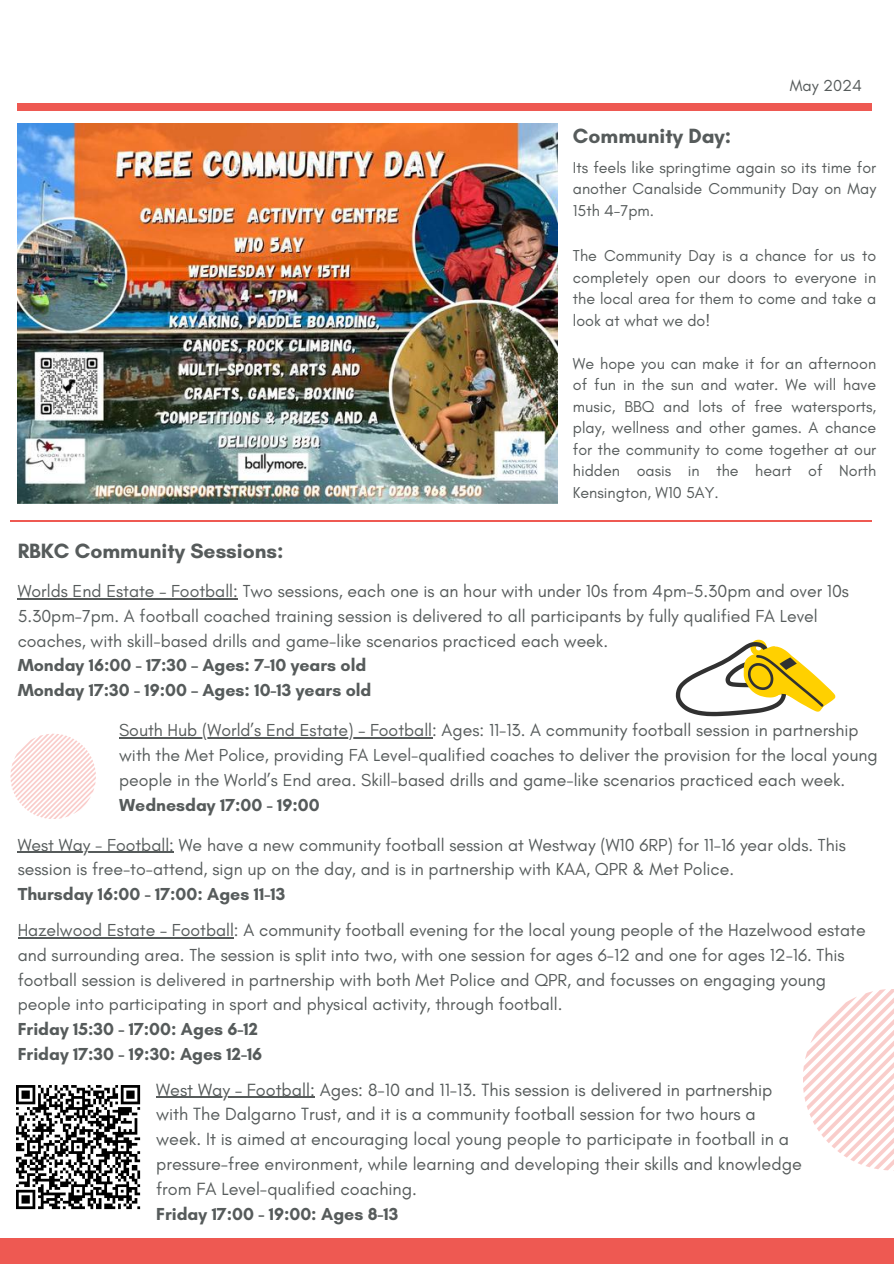
<style>
.page{position:relative;width:894px;height:1264px;background:#fff}
.page>*{position:absolute;margin:0;border:0;box-sizing:border-box;transform-origin:0 0}
.t1{font:700 21px "Glacial Indifference";color:#565b5b}
.t2{font:18px/24.8px "Glacial Indifference";color:#565b5b}
.t3{font:17.7px/24.8px "Glacial Indifference";color:#565b5b}
.t4{font:700 17.7px/24.8px "Glacial Indifference";color:#565b5b}
.t5{font:16.2px "Glacial Indifference";color:#565b5b}
.t6{font:16.05px/21.5px "Glacial Indifference";color:#565b5b;text-align:justify}
</style>
<div class="page">
<div style="left:0;top:1238px;width:893px;height:25px;background:#ee5952"></div>
<div style="left:18px;top:103px;width:854px;height:8px;background:#ee5952"></div>
<svg style="left:803px;top:989px;width:90px;height:181px"></svg>
<hr style="left:10px;top:521px;width:861px;height:1px;background:#ee5952">
<svg style="left:10px;top:733px;width:86px;height:86px"></svg>
<hr style="left:18px;top:598px;width:220px;height:1px;background:#565b5b">
<svg style="left:675px;top:639px;width:160px;height:77px"></svg>
<svg style="left:16px;top:1085px;width:125px;height:125px"></svg>
<hr style="left:156px;top:1096px;width:159px;height:1px;background:#565b5b">
<hr style="left:119px;top:737px;width:313px;height:1px;background:#565b5b">
<hr style="left:18px;top:937px;width:84px;height:1px;background:#565b5b">
<hr style="left:102px;top:937px;width:132px;height:1px;background:#565b5b">
<hr style="left:18px;top:851px;width:156px;height:2px;background:#565b5b">
<img style="left:18px;top:123px;width:539px;height:381px">
<p class="t5" style="left:789px;top:76px;width:74px">May 2024</p>
<p class="t1" style="left:18px;top:538px;width:267px">RBKC Community Sessions:</p>
<p class="t1" style="left:572px;top:123px;width:160px">Community Day:</p>
<p class="t6" style="left:572px;top:156px;width:305px">Its feels like springtime again so its time for another Canalside Community Day on May 15th 4-7pm.</p>
<p class="t6" style="left:572px;top:245px;width:305px">The Community Day is a chance for us to completely open our doors to everyone in the local area for them to come and take a look at what we do!</p>
<p class="t6" style="left:572px;top:352px;width:305px">We hope you can make it for an afternoon of fun in the sun and water. We will have music, BBQ and lots of free watersports, play, wellness and other games. A chance for the community to come together at our hidden oasis in the heart of North Kensington, W10 5AY.</p>
<p class="t3" style="left:18px;top:578px;width:832px">Worlds End Estate – Football: Two sessions, each one is an hour with under 10s from 4pm-5.30pm and over 10s<br>5.30pm-7pm. A football coached training session is delivered to all participants by fully qualified FA Level coaches, with skill-based drills and game-like scenarios practiced each week.</p>
<p class="t4" style="left:18px;top:652px;width:355px">Monday 16:00 - 17:30 – Ages: 7-10 years old<br>Monday 17:30 - 19:00 – Ages: 10-13 years old</p>
<p class="t3" style="left:119px;top:717px;width:759px">South Hub (World’s End Estate) – Football: Ages: 11-13. A community football session in partnership with the Met Police, providing FA Level-qualified coaches to deliver the provision for the local young people in the World’s End area. Skill-based drills and game-like scenarios practiced each week.</p>
<p class="t4" style="left:119px;top:792px;width:202px">Wednesday 17:00 - 19:00</p>
<p class="t3" style="left:18px;top:832px;width:829px">West Way - Football: We have a new community football session at Westway (W10 6RP) for 11-16 year olds. This session is free-to-attend, sign up on the day, and is in partnership with KAA, QPR &amp; Met Police.</p>
<p class="t4" style="left:18px;top:881px;width:269px">Thursday 16:00 - 17:00: Ages 11-13</p>
<p class="t3" style="left:18px;top:917px;width:849px">Hazelwood Estate – Football: A community football evening for the local young people of the Hazelwood estate and surrounding area. The session is split into two, with one session for ages 6-12 and one for ages 12-16. This football session is delivered in partnership with both Met Police and QPR, and focusses on engaging young people into participating in sport and physical activity, through football.</p>
<p class="t4" style="left:18px;top:1016px;width:246px">Friday 15:30 - 17:00: Ages 6-12<br>Friday 17:30 - 19:30: Ages 12-16</p>
<p class="t2" style="left:156px;top:1077px;width:647px">West Way – Football: Ages: 8-10 and 11-13. This session is delivered in partnership with The Dalgarno Trust, and it is a community football session for two hours a week. It is aimed at encouraging local young people to participate in football in a pressure-free environment, while learning and developing their skills and knowledge from FA Level-qualified coaching.</p>
<p class="t4" style="left:156px;top:1200px;width:244px">Friday 17:00 - 19:00: Ages 8-13</p>
</div>
